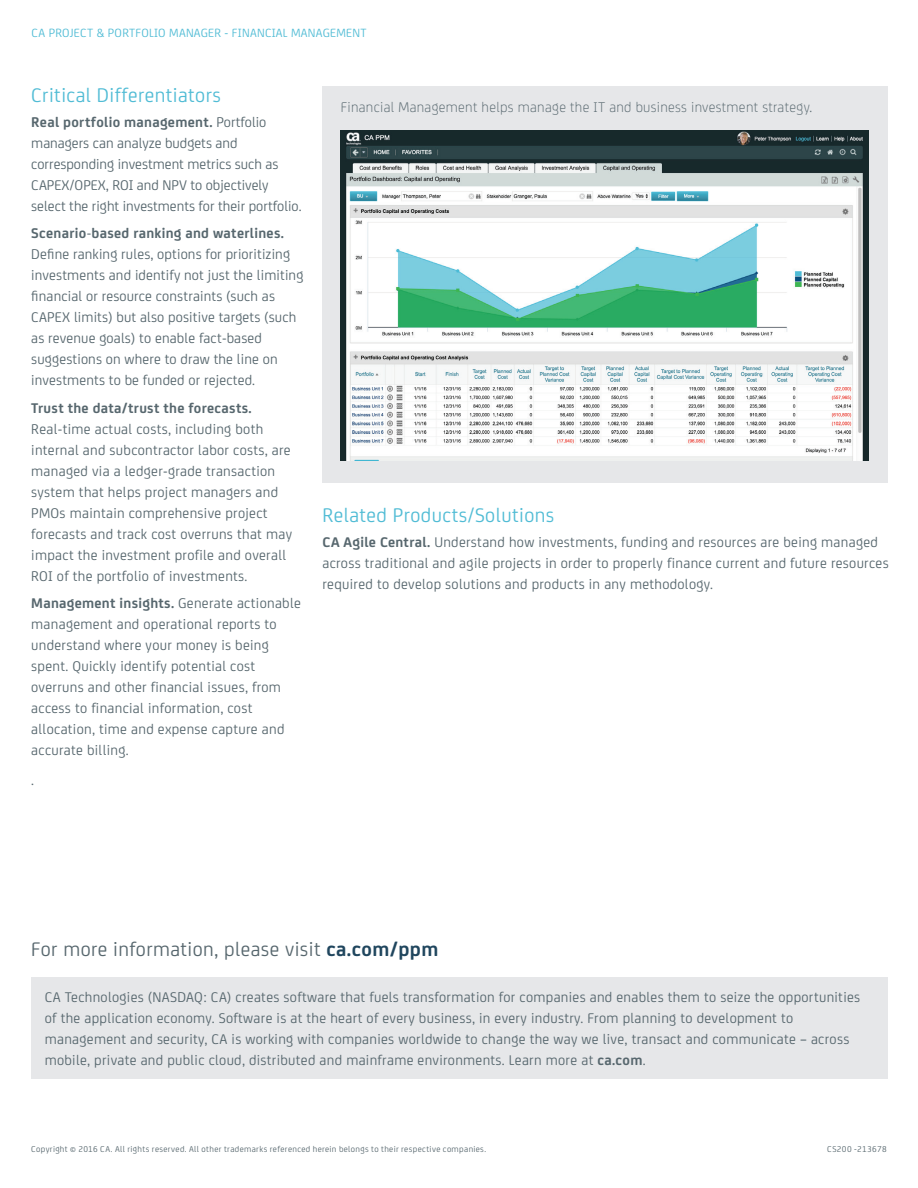
<style>
.page{position:relative;width:918px;height:1188px;background:#fff}
.page>*{position:absolute;margin:0;border:0;box-sizing:border-box;transform-origin:0 0}
.t1{font:21px "CA Sans";letter-spacing:.02em;color:#51bcd5}
.t2{font:21px "CA Sans";letter-spacing:.02em;color:#57676e}
.t3{font:15px/21px "CA Sans";letter-spacing:.02em;color:#57676e}
.t4{font:15px/21px "CA Sans";color:#57676e}
.t5{font:700 15px "CA Sans";letter-spacing:.02em;color:#57676e}
.t6{font:300 15px "CA Sans";letter-spacing:.02em;color:#57676e}
.t7{font:12.75px "CA Sans";letter-spacing:.02em;color:#51bcd5}
.t8{font:9px "CA Sans";letter-spacing:.04em;color:#57676e}
.s1{font-weight:700}
.s2{font-weight:700;color:#20465e}
</style>
<div class="page">
<div style="left:31px;top:977px;width:856px;height:101px;background:#e6e7e9"></div>
<div style="left:322px;top:86px;width:566px;height:397px;background:#e6e7e9"></div>
<img style="left:340px;top:131px;width:528px;height:330px">
<p class="t7" style="left:32px;top:24px;width:336px">CA PROJECT &amp; PORTFOLIO MANAGER - FINANCIAL MANAGEMENT</p>
<h1 class="t1" style="left:31px;top:80px;width:191px">Critical Differentiators</h1>
<p class="t4" style="left:31px;top:111px;width:272px"><span class="s1">Real portfolio management.</span> Portfolio managers can analyze budgets and corresponding investment metrics such as CAPEX/OPEX, ROI and NPV to objectively select the right investments for their portfolio.</p>
<p class="t5" style="left:31px;top:222px;width:254px">Scenario-based ranking and waterlines.</p>
<p class="t3" style="left:31px;top:243px;width:274px">Define ranking rules, options for prioritizing investments and identify not just the limiting financial or resource constraints (such as CAPEX limits) but also positive targets (such as revenue goals) to enable fact-based suggestions on where to draw the line on investments to be funded or rejected.</p>
<p class="t5" style="left:31px;top:397px;width:222px">Trust the data/trust the forecasts.</p>
<p class="t3" style="left:31px;top:417px;width:262px">Real-time actual costs, including both internal and subcontractor labor costs, are managed via a ledger-grade transaction system that helps project managers and PMOs maintain comprehensive project forecasts and track cost overruns that may impact the investment profile and overall ROI of the portfolio of investments.</p>
<p class="t3" style="left:31px;top:592px;width:271px"><span class="s1">Management insights.</span> Generate actionable management and operational reports to understand where your money is being spent. Quickly identify potential cost overruns and other financial issues, from access to financial information, cost allocation, time and expense capture and accurate billing.</p>
<p class="t3" style="left:31px;top:769px;width:4px">.</p>
<p class="t6" style="left:341px;top:96px;width:473px">Financial Management helps manage the IT and business investment strategy.</p>
<h1 class="t1" style="left:322px;top:500px;width:233px">Related Products/Solutions</h1>
<p class="t3" style="left:322px;top:531px;width:568px"><span class="s1">CA Agile Central.</span> Understand how investments, funding and resources are being managed across traditional and agile projects in order to properly finance current and future resources required to develop solutions and products in any methodology.</p>
<h1 class="t2" style="left:31px;top:935px;width:409px">For more information, please visit <span class="s2">ca.com/ppm</span></h1>
<p class="t3" style="left:45px;top:985px;width:817px">CA Technologies (NASDAQ: CA) creates software that fuels transformation for companies and enables them to seize the opportunities of the application economy. Software is at the heart of every business, in every industry. From planning to development to management and security, CA is working with companies worldwide to change the way we live, transact and communicate – across mobile, private and public cloud, distributed and mainframe environments. Learn more at <span class="s1">ca.com</span>.</p>
<p class="t8" style="left:31px;top:1142px;width:456px">Copyright © 2016 CA. All rights reserved. All other trademarks referenced herein belongs to their respective companies.</p>
<p class="t8" style="left:827px;top:1142px;width:61px">CS200 -213678</p>
</div>
